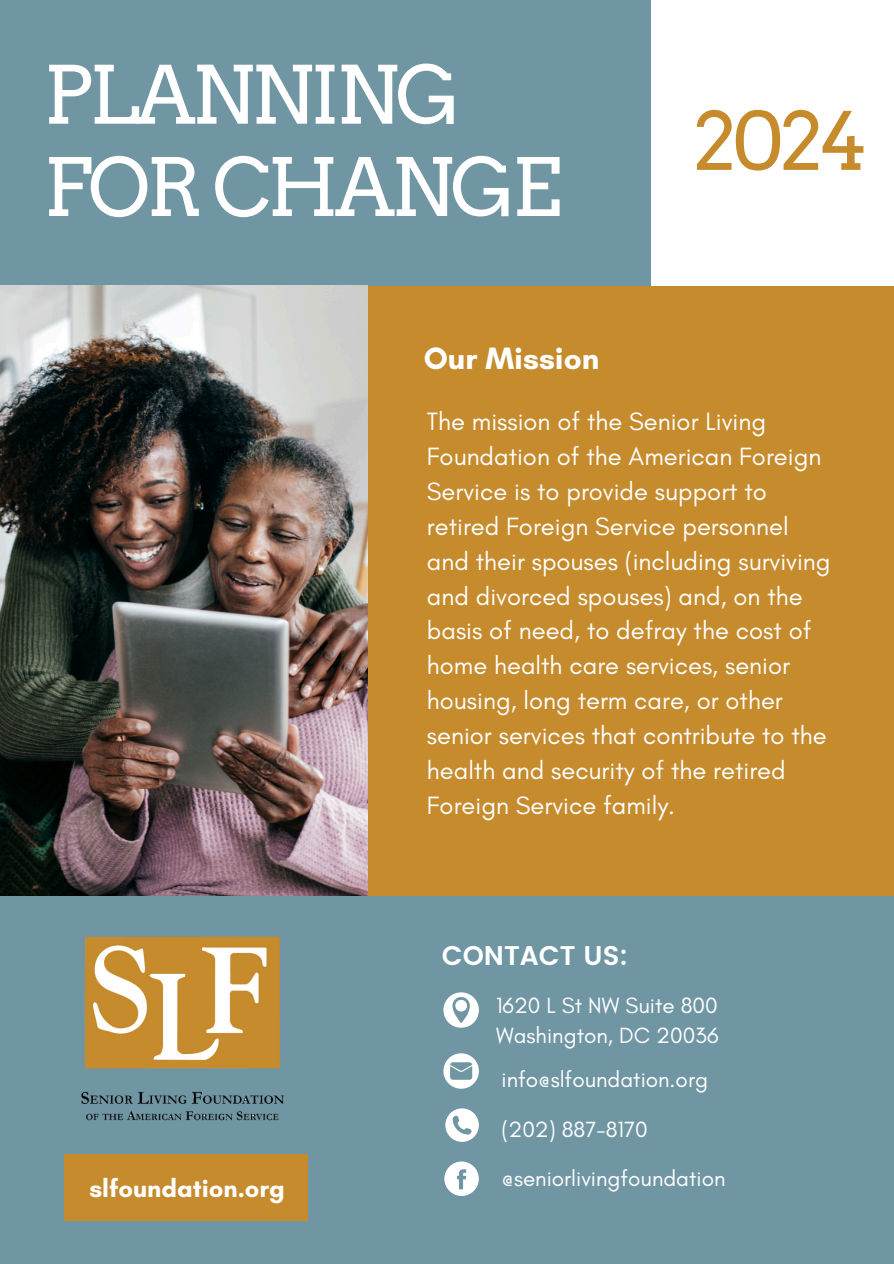
<style>
.page{position:relative;width:894px;height:1264px;background:#fff}
.page>*{position:absolute;margin:0;border:0;box-sizing:border-box;transform-origin:0 0}
.t1{font:79.65px/92.2px "Arvo";letter-spacing:-.05em;color:#fff}
.t2{font:79.65px "Arvo";color:#c68b2d}
.t3{font:700 31.5px "Glacial Indifference";color:#fff}
.t4{font:600 27px "Poppins";color:#fff}
.t5{font:25.5px/34.8px "Glacial Indifference";color:#fff}
.t6{font:700 25.5px "Glacial Indifference";color:#fff}
.t7{font:22.5px "Glacial Indifference";color:#fff}
</style>
<div class="page">
<div style="left:0;top:0;width:893px;height:1263px;background:#7096a3"></div>
<img style="left:81px;top:936px;width:203px;height:185px">
<div style="left:650px;top:0;width:243px;height:285px;background:#fff"></div>
<div style="left:0;top:286px;width:893px;height:609px;background:#c68b2d"></div>
<svg style="left:444px;top:1161px;width:34px;height:34px"></svg>
<svg style="left:443px;top:992px;width:35px;height:36px"></svg>
<svg style="left:443px;top:1053px;width:35px;height:35px"></svg>
<svg style="left:445px;top:1108px;width:33px;height:33px"></svg>
<img style="left:0;top:286px;width:367px;height:609px">
<div style="left:64px;top:1153px;width:244px;height:67px;background:#c68b2d"></div>
<h1 class="t1" style="left:44px;top:49px;width:519px">PLANNING<br>FOR CHANGE</h1>
<h5 class="t3" style="left:423px;top:339px;width:177px">Our Mission</h5>
<h2 class="t2" style="left:693px;top:93px;width:175px">2024</h2>
<p class="t5" style="left:427px;top:404px;width:405px">The mission of the Senior Living Foundation of the American Foreign Service is to provide support to retired Foreign Service personnel and their spouses (including surviving and divorced spouses) and, on the basis of need, to defray the cost of home health care services, senior housing, long term care, or other senior services that contribute to the health and security of the retired Foreign Service family.</p>
<p class="t4" style="left:442px;top:939px;width:188px">CONTACT US:</p>
<p class="t6" style="left:89px;top:1173px;width:197px">slfoundation.org</p>
<h4 class="t7" style="left:496px;top:991px;width:223px">1620 L St NW Suite 800</h4>
<h3 class="t7" style="left:496px;top:1021px;width:224px">Washington, DC 20036</h3>
<p class="t7" style="left:501px;top:1065px;width:208px">info@slfoundation.org</p>
<p class="t7" style="left:501px;top:1115px;width:148px">(202) 887-8170</p>
<p class="t7" style="left:501px;top:1164px;width:225px">@seniorlivingfoundation</p>
</div>
